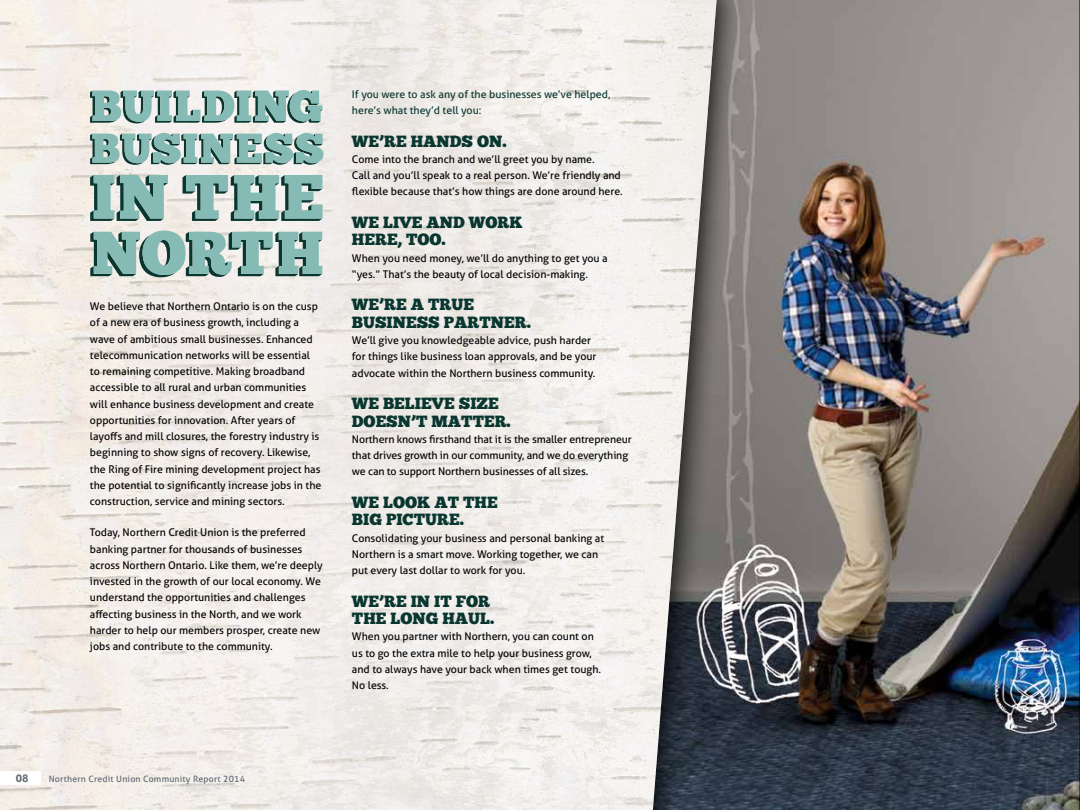
<style>
.page{position:relative;width:1080px;height:810px;background:#fff}
.page>*{position:absolute;margin:0;border:0;box-sizing:border-box;transform-origin:0 0}
.t1{font:16.25px/17.5px "Chunk Five";color:#09362f}
.t2{font:10.62px/16.2px "Aller Typo";color:#000}
.t3{font:10.62px/16.2px "Aller Typo";color:#09362f}
.t4{font:700 10.62px "Aller Typo";color:#5c6771}
.t5{font:8.75px "Aller Typo";letter-spacing:.025em;color:#5c6771}
</style>
<div class="page">
<img style="left:746px;top:0;width:333px;height:810px">
<div style="left:0;top:0;width:746px;height:810px;background:#000;opacity:.87"></div>
<img style="left:0;top:0;width:717px;height:810px">
<hr style="left:1079px;top:0;width:1px;height:810px;background:#000">
<div style="left:0;top:772px;width:41px;height:13px;background:#fff"></div>
<svg style="left:92px;top:90px;width:231px;height:185px;background:#a0bfb9"></svg>
<p class="t2" style="left:90px;top:298px;width:233px">We believe that Northern Ontario is on the cusp of a new era of business growth, including a wave of ambitious small businesses. Enhanced telecommunication networks will be essential to remaining competitive. Making broadband accessible to all rural and urban communities will enhance business development and create opportunities for innovation. After years of layoffs and mill closures, the forestry industry is beginning to show signs of recovery. Likewise, the Ring of Fire mining development project has the potential to significantly increase jobs in the construction, service and mining sectors.</p>
<p class="t2" style="left:90px;top:525px;width:234px">Today, Northern Credit Union is the preferred banking partner for thousands of businesses across Northern Ontario. Like them, we’re deeply invested in the growth of our local economy. We understand the opportunities and challenges affecting business in the North, and we work harder to help our members prosper, create new jobs and contribute to the community.</p>
<p class="t3" style="left:352px;top:86px;width:260px">If you were to ask any of the businesses we’ve helped, here’s what they’d tell you:</p>
<h1 class="t1" style="left:352px;top:132px;width:156px">WE’RE HANDS ON.</h1>
<p class="t2" style="left:352px;top:151px;width:272px">Come into the branch and we’ll greet you by name.<br>Call and you’ll speak to a real person. We’re friendly and flexible because that’s how things are done around here.</p>
<h1 class="t1" style="left:352px;top:213px;width:172px">WE LIVE AND WORK<br>HERE, TOO.</h1>
<p class="t2" style="left:352px;top:250px;width:257px">When you need money, we’ll do anything to get you a “yes.” That’s the beauty of local decision-making.</p>
<h1 class="t1" style="left:352px;top:296px;width:181px">WE’RE A TRUE<br>BUSINESS PARTNER.</h1>
<p class="t2" style="left:352px;top:332px;width:246px">We’ll give you knowledgeable advice, push harder for things like business loan approvals, and be your advocate within the Northern business community.</p>
<h1 class="t1" style="left:352px;top:395px;width:160px">WE BELIEVE SIZE<br>DOESN’T MATTER.</h1>
<p class="t2" style="left:352px;top:431px;width:281px">Northern knows firsthand that it is the smaller entrepreneur that drives growth in our community, and we do everything we can to support Northern businesses of all sizes.</p>
<h1 class="t1" style="left:352px;top:493px;width:147px">WE LOOK AT THE<br>BIG PICTURE.</h1>
<p class="t2" style="left:352px;top:530px;width:254px">Consolidating your business and personal banking at<br>Northern is a smart move. Working together, we can put every last dollar to work for you.</p>
<h1 class="t1" style="left:352px;top:592px;width:144px">WE’RE IN IT FOR<br>THE LONG HAUL.</h1>
<p class="t2" style="left:352px;top:628px;width:251px">When you partner with Northern, you can count on us to go the extra mile to help your business grow, and to always have your back when times get tough.<br>No less.</p>
<p class="t4" style="left:16px;top:772px;width:14px">08</p>
<p class="t5" style="left:49px;top:773px;width:198px">Northern Credit Union Community Report 2014</p>
</div>
